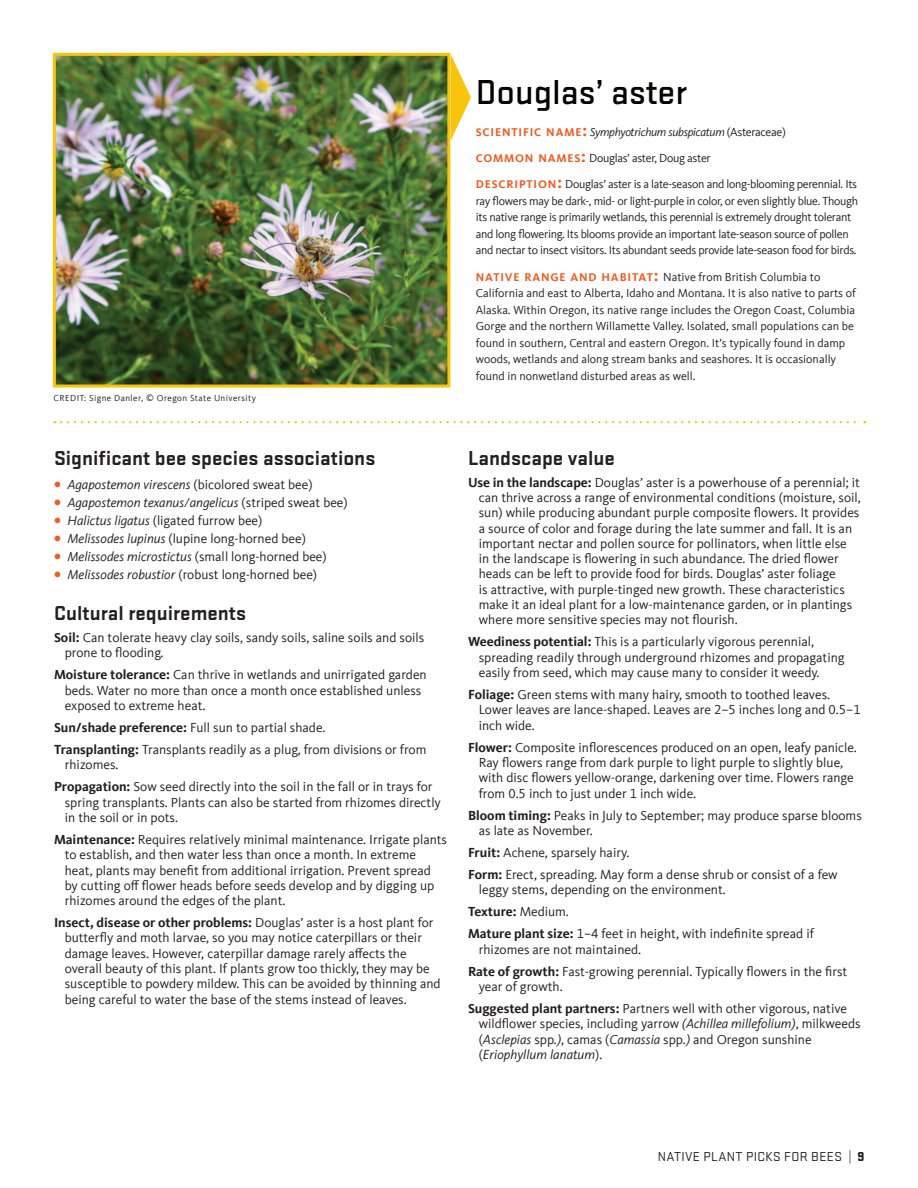
<style>
.page{position:relative;width:918px;height:1188px;background:#fff}
.page>*{position:absolute;margin:0;border:0;box-sizing:border-box;transform-origin:0 0}
.t1{font:500 36px "Stratum 2";color:#040503}
.t2{font:700 21px "Stratum 2";color:#231f20}
.t3{font:13.5px/15.3px "Kievit Offc";color:#231f20}
.t4{font:italic 13.5px "Kievit Offc";color:#231f20}
.t5{font:13.5px "Stratum 2";letter-spacing:.025em;color:#231f20}
.t6{font:12px/16.5px "Kievit Offc";letter-spacing:-.01em;color:#231f20}
.t7{font:9px "Kievit Offc";letter-spacing:.05em;color:#231f20}
.s1{font-weight:700;font-style:normal;font-size:15.75px;color:#f25b21}
.s2{font-style:normal}
.s3{font-weight:700;font-size:15.75px;color:#f25b21}
.s4{font-style:italic}
.s5{font-weight:700}
.s6{font-weight:700;font-size:11.55px;color:#f25b21}
.s7{font-weight:700;font-size:16.5px;color:#f25b21}
.s8{font-weight:900}
</style>
<div class="page">
<img style="left:57px;top:57px;width:389px;height:327px">
<div style="left:53px;top:53px;width:397px;height:335px;border:3px solid #f9c40c"></div>
<svg style="left:451px;top:55px;width:20px;height:85px"></svg>
<svg style="left:61px;top:421px;width:804px;height:2px"></svg>
<p class="t7" style="left:54px;top:393px;width:204px">CREDIT: Signe Danler, © Oregon State University</p>
<h2 class="t2" style="left:54px;top:443px;width:323px">Significant bee species associations</h2>
<p class="t4" style="left:54px;top:477px;width:260px"><span class="s1">•</span> Agapostemon virescens <span class="s2">(bicolored sweat bee)</span></p>
<p class="t4" style="left:54px;top:495px;width:295px"><span class="s1">•</span> Agapostemon texanus/angelicus <span class="s2">(striped sweat bee)</span></p>
<p class="t3" style="left:54px;top:513px;width:210px"><span class="s3">•</span> <span class="s4">Halictus ligatus</span> (ligated furrow bee)</p>
<p class="t3" style="left:54px;top:531px;width:253px"><span class="s3">•</span> <span class="s4">Melissodes lupinus</span> (lupine long-horned bee)</p>
<p class="t4" style="left:54px;top:549px;width:274px"><span class="s1">•</span> Melissodes microstictus <span class="s2">(small long-horned bee)</span></p>
<p class="t3" style="left:54px;top:567px;width:265px"><span class="s3">•</span> <span class="s4">Melissodes robustior</span> (robust long-horned bee)</p>
<h2 class="t2" style="left:54px;top:598px;width:194px">Cultural requirements</h2>
<p class="t3" style="left:65px;top:630px;width:361px;text-indent:-11px"><span class="s5">Soil:</span> Can tolerate heavy clay soils, sandy soils, saline soils and soils prone to flooding.</p>
<p class="t3" style="left:65px;top:667px;width:363px;text-indent:-11px"><span class="s5">Moisture tolerance:</span> Can thrive in wetlands and unirrigated garden beds. Water no more than once a month once established unless exposed to extreme heat.</p>
<p class="t3" style="left:54px;top:717px;width:374px;line-height:22px"><span class="s5">Sun/shade preference:</span> Full sun to partial shade.<br><span class="s5">Transplanting:</span> Transplants readily as a plug, from divisions or from</p>
<p class="t3" style="left:54px;top:754px;width:380px;line-height:22px;text-indent:11px">rhizomes.<br><span class="s5">Propagation:</span> Sow seed directly into the soil in the fall or in trays for</p>
<p class="t3" style="left:65px;top:795px;width:378px">spring transplants. Plants can also be started from rhizomes directly in the soil or in pots.</p>
<p class="t3" style="left:65px;top:832px;width:384px;text-indent:-11px"><span class="s5">Maintenance:</span> Requires relatively minimal maintenance. Irrigate plants to establish, and then water less than once a month. In extreme heat, plants may benefit from additional irrigation. Prevent spread by cutting off flower heads before seeds develop and by digging up rhizomes around the edges of the plant.</p>
<p class="t3" style="left:65px;top:915px;width:377px;text-indent:-11px"><span class="s5">Insect, disease or other problems:</span> Douglas’ aster is a host plant for butterfly and moth larvae, so you may notice caterpillars or their damage leaves. However, caterpillar damage rarely affects the overall beauty of this plant. If plants grow too thickly, they may be susceptible to powdery mildew. This can be avoided by thinning and being careful to water the base of the stems instead of leaves.</p>
<h1 class="t1" style="left:476px;top:68px;width:213px">Douglas’ aster</h1>
<p class="t6" style="left:476px;top:119px;width:383px;line-height:26.2px"><span class="s6">SCIENTIFIC NAME</span><span class="s7">:</span> <span class="s4">Symphyotrichum subspicatum</span> (Asteraceae)<br><span class="s6">COMMON NAMES</span><span class="s7">:</span> Douglas’ aster, Doug aster<br><span class="s6">DESCRIPTION</span><span class="s7">:</span> Douglas’ aster is a late-season and long-blooming perennial. Its</p>
<p class="t6" style="left:476px;top:193px;width:384px">ray flowers may be dark-, mid- or light-purple in color, or even slightly blue. Though its native range is primarily wetlands, this perennial is extremely drought tolerant and long flowering. Its blooms provide an important late-season source of pollen and nectar to insect visitors. Its abundant seeds provide late-season food for birds.</p>
<p class="t6" style="left:476px;top:268px;width:382px"><span class="s6">NATIVE RANGE AND HABITAT</span><span class="s7">:</span> Native from British Columbia to California and east to Alberta, Idaho and Montana. It is also native to parts of Alaska. Within Oregon, its native range includes the Oregon Coast, Columbia Gorge and the northern Willamette Valley. Isolated, small populations can be found in southern, Central and eastern Oregon. It’s typically found in damp woods, wetlands and along stream banks and seashores. It is occasionally found in nonwetland disturbed areas as well.</p>
<h2 class="t2" style="left:468px;top:443px;width:148px">Landscape value</h2>
<p class="t3" style="left:479px;top:475px;width:384px;text-indent:-11px"><span class="s5">Use in the landscape:</span> Douglas’ aster is a powerhouse of a perennial; it can thrive across a range of environmental conditions (moisture, soil, sun) while producing abundant purple composite flowers. It provides a source of color and forage during the late summer and fall. It is an important nectar and pollen source for pollinators, when little else<br>in the landscape is flowering in such abundance. The dried flower heads can be left to provide food for birds. Douglas’ aster foliage<br>is attractive, with purple-tinged new growth. These characteristics make it an ideal plant for a low-maintenance garden, or in plantings where more sensitive species may not flourish.</p>
<p class="t3" style="left:479px;top:634px;width:367px;text-indent:-11px"><span class="s5">Weediness potential:</span> This is a particularly vigorous perennial, spreading readily through underground rhizomes and propagating easily from seed, which may cause many to consider it weedy.</p>
<p class="t3" style="left:479px;top:687px;width:383px;text-indent:-11px"><span class="s5">Foliage:</span> Green stems with many hairy, smooth to toothed leaves.<br>Lower leaves are lance-shaped. Leaves are 2–5 inches long and 0.5–1 inch wide.</p>
<p class="t3" style="left:479px;top:740px;width:380px;text-indent:-11px"><span class="s5">Flower:</span> Composite inflorescences produced on an open, leafy panicle.<br>Ray flowers range from dark purple to light purple to slightly blue, with disc flowers yellow-orange, darkening over time. Flowers range from 0.5 inch to just under 1 inch wide.</p>
<p class="t3" style="left:479px;top:808px;width:385px;text-indent:-11px"><span class="s5">Bloom timing:</span> Peaks in July to September; may produce sparse blooms as late as November.</p>
<p class="t3" style="left:468px;top:842px;width:371px;line-height:22px"><span class="s5">Fruit:</span> Achene, sparsely hairy.<br><span class="s5">Form:</span> Erect, spreading. May form a dense shrub or consist of a few</p>
<p class="t3" style="left:468px;top:879px;width:348px;line-height:22px;text-indent:11px">leggy stems, depending on the environment.<br><span class="s5">Texture:</span> Medium.<br><span class="s5">Mature plant size:</span> 1–4 feet in height, with indefinite spread if</p>
<p class="t3" style="left:468px;top:938px;width:381px;line-height:22px;text-indent:11px">rhizomes are not maintained.<br><span class="s5">Rate of growth:</span> Fast-growing perennial. Typically flowers in the first</p>
<p class="t3" style="left:468px;top:976px;width:381px;line-height:22px;text-indent:11px">year of growth.<br><span class="s5">Suggested plant partners:</span> Partners well with other vigorous, native</p>
<p class="t3" style="left:479px;top:1016px;width:383px">wildflower species, including yarrow <span class="s4">(Achillea millefolium)</span>, milkweeds (<span class="s4">Asclepias</span> spp<span class="s4">.)</span>, camas (<span class="s4">Camassia</span> spp<span class="s4">.)</span> and Oregon sunshine (<span class="s4">Eriophyllum lanatum</span>).</p>
<p class="t5" style="left:658px;top:1148px;width:208px">NATIVE PLANT PICKS FOR BEES | <span class="s8">9</span></p>
</div>
